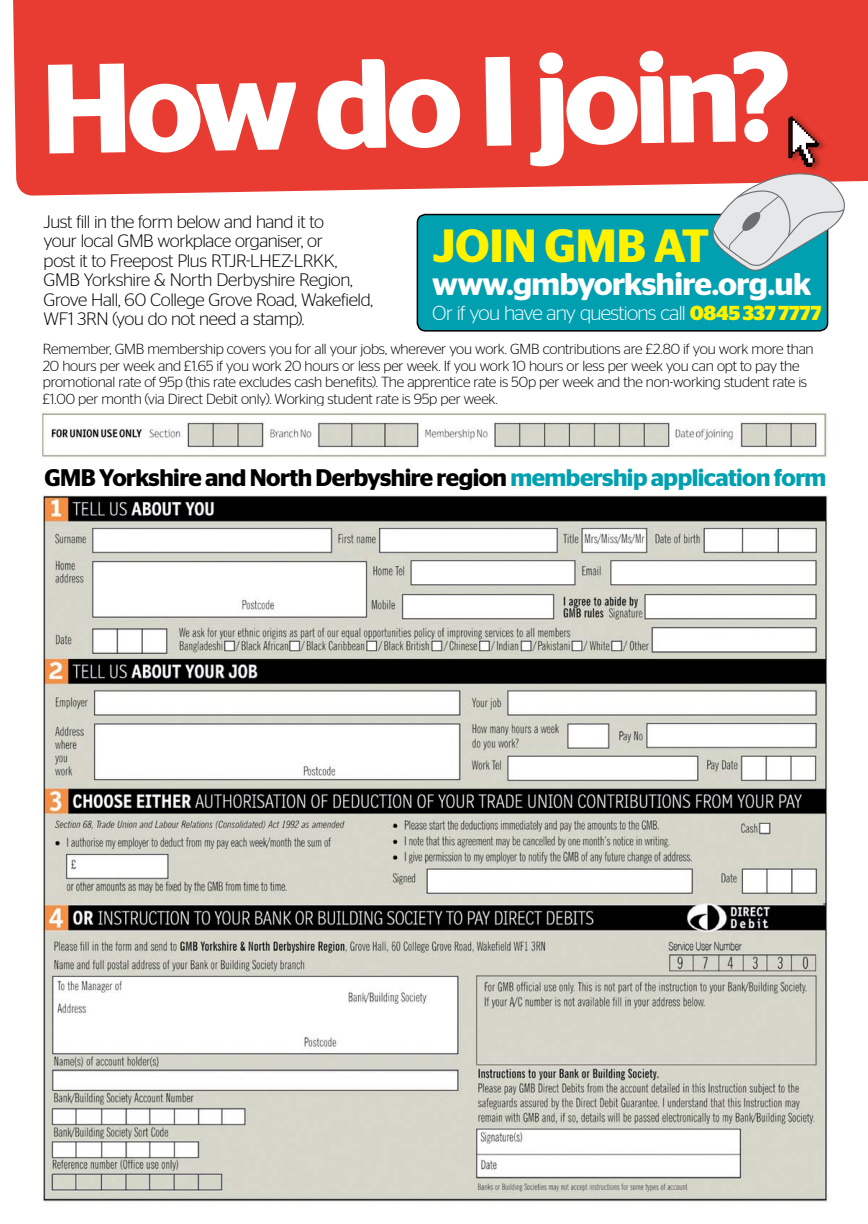
<style>
.page{position:relative;width:868px;height:1224px;background:#fff}
.page>*{position:absolute;margin:0;border:0;box-sizing:border-box;transform-origin:0 0}
.t1{font:600 126.75px "Stag Sans";color:#fff}
.t2{font:600 46.5px "Stag Sans";letter-spacing:-.005em;color:#fff200}
.t3{font:600 31.5px "Stag Sans";letter-spacing:-.02em;color:#fff}
.t4{font:600 24px "Stag Sans";letter-spacing:-.025em;color:#000}
.t5{font:300 20.25px "Stag Sans";letter-spacing:-.04em;color:#fff}
.t6{font:300 18px/19.5px "Stag Sans";letter-spacing:-.025em;color:#000}
.t7{font:300 14.7px/16.5px "Stag Sans";letter-spacing:-.015em;color:#000}
.s1{font-weight:700;color:#fff200}
.s2{color:#00a0b1}
</style>
<div class="page">
<div style="left:13px;top:0;width:855px;height:196px;background:#e83b31"></div>
<div style="left:417px;top:215px;width:410px;height:116px;background:#00a0b1;border-radius:8px"></div>
<div style="left:417px;top:214px;width:411px;height:118px;border:2px solid #000;border-radius:8px"></div>
<img style="left:37px;top:494px;width:792px;height:709px">
<img style="left:41px;top:412px;width:786px;height:46px">
<div style="left:788px;top:113px;width:39px;height:60px;background:#e83b31"></div>
<svg style="left:711px;top:116px;width:140px;height:156px"></svg>
<h1 class="t1" style="left:40px;top:36px;width:751px;rotate:-1deg">How do I join?</h1>
<p class="t6" style="left:44px;top:211px;width:331px">Just fill in the form below and hand it to<br>your local GMB workplace organiser, or<br>post it to Freepost Plus RTJR-LHEZ-LRKK, GMB Yorkshire &amp; North Derbyshire Region, Grove Hall, 60 College Grove Road, Wakefield, WF1 3RN (you do not need a stamp).</p>
<h2 class="t2" style="left:433px;top:219px;width:278px">Join GMB at</h2>
<h3 class="t3" style="left:432px;top:266px;width:380px">www.gmbyorkshire.org.uk</h3>
<h3 class="t5" style="left:432px;top:301px;width:391px">Or if you have any questions call <span class="s1">0845 337 7777</span></h3>
<p class="t7" style="left:43px;top:340px;width:772px">Remember, GMB membership covers you for all your jobs, wherever you work. GMB contributions are £2.80 if you work more than 20 hours per week and £1.65 if you work 20 hours or less per week. If you work 10 hours or less per week you can opt to pay the promotional rate of 95p (this rate excludes cash benefits). The apprentice rate is 50p per week and the non-working student rate is £1.00 per month (via Direct Debit only). Working student rate is 95p per week.</p>
<h3 class="t4" style="left:44px;top:464px;width:783px">GMB Yorkshire and North Derbyshire region <span class="s2">membership application form</span></h3>
</div>
